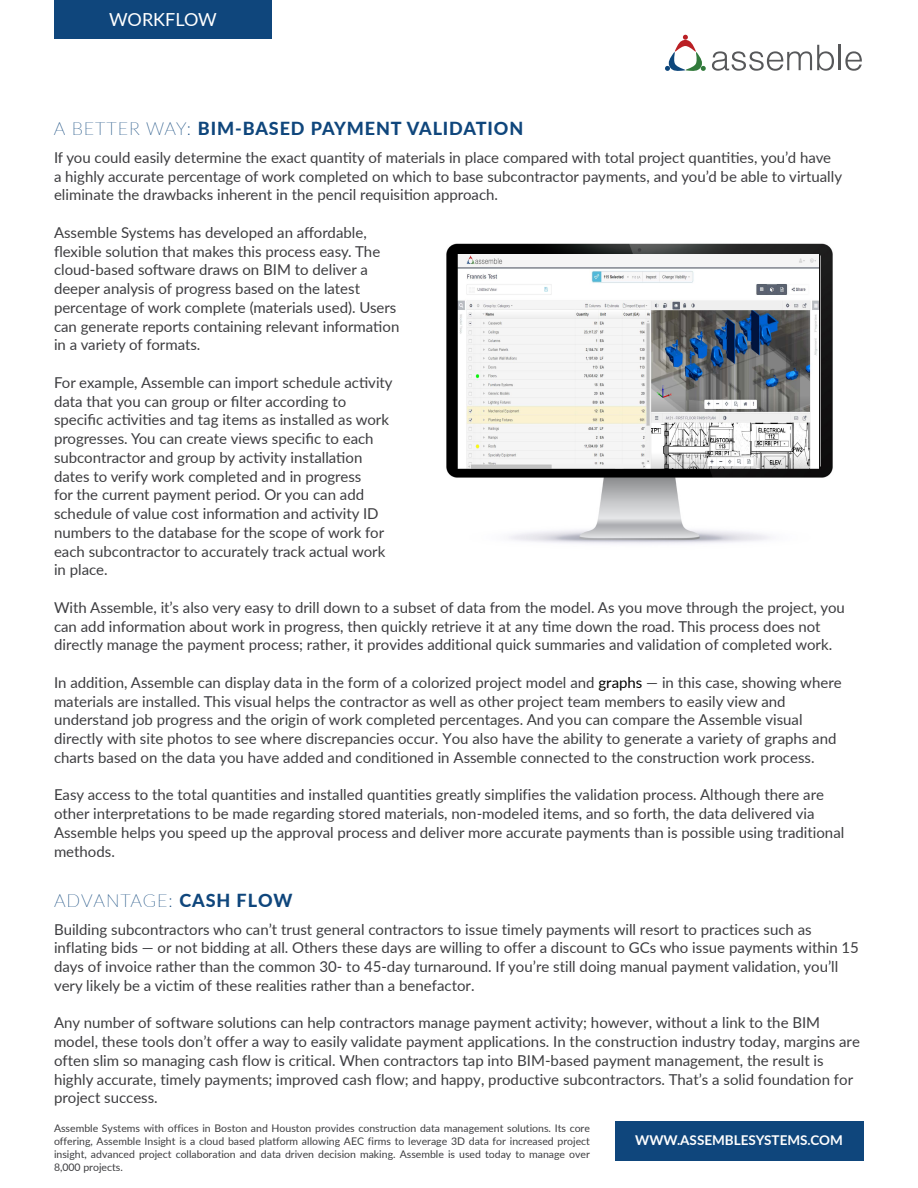
<style>
.page{position:relative;width:918px;height:1188px;background:#fff}
.page>*{position:absolute;margin:0;border:0;box-sizing:border-box;transform-origin:0 0}
.t1{font:800 18px "Lato";letter-spacing:.05em;color:#0f467c}
.t2{font:100 18px "Lato";letter-spacing:.05em;color:#0f467c}
.t3{font:18px "Lato";color:#fff}
.t4{font:15px/18.8px "Lato";color:#3d3d40}
.t5{font:700 13.5px "Lato";color:#fff}
.t6{font:10.5px/13.2px "Lato";color:#3d3d40;text-align:justify}
.s1{font-weight:100}
.s2{color:#000}
.s3{font-weight:800}
</style>
<div class="page">
<svg style="left:712px;top:45px;width:122px;height:26px"></svg>
<hr style="left:839px;top:45px;width:2px;height:25px;background:#57585a">
<svg style="left:845px;top:51px;width:17px;height:20px"></svg>
<svg style="left:665px;top:35px;width:41px;height:36px"></svg>
<div style="left:616px;top:1122px;width:248px;height:39px;background:#0f467c"></div>
<div style="left:54px;top:0;width:218px;height:39px;background:#0f467c"></div>
<img style="left:446px;top:243px;width:387px;height:301px">
<img style="left:457px;top:254px;width:362px;height:214px">
<p class="t3" style="left:109px;top:6px;width:109px">WORKFLOW</p>
<p class="t1" style="left:54px;top:115px;width:471px"><span class="s1">A BETTER WAY:</span> BIM-BASED PAYMENT VALIDATION</p>
<p class="t4" style="left:54px;top:147px;width:790px">If you could easily determine the exact quantity of materials in place compared with total project quantities, you’d have a highly accurate percentage of work completed on which to base subcontractor payments, and you’d be able to virtually eliminate the drawbacks inherent in the pencil requisition approach.</p>
<p class="t4" style="left:54px;top:222px;width:347px">Assemble Systems has developed an affordable, flexible solution that makes this process easy. The cloud-based software draws on BIM to deliver a deeper analysis of progress based on the latest percentage of work complete (materials used). Users can generate reports containing relevant information in a variety of formats.</p>
<p class="t4" style="left:54px;top:372px;width:340px">For example, Assemble can import schedule activity data that you can group or filter according to specific activities and tag items as installed as work progresses. You can create views specific to each subcontractor and group by activity installation dates to verify work completed and in progress<br>for the current payment period. Or you can add schedule of value cost information and activity ID numbers to the database for the scope of work for each subcontractor to accurately track actual work in place.</p>
<p class="t4" style="left:54px;top:597px;width:792px">With Assemble, it’s also very easy to drill down to a subset of data from the model. As you move through the project, you can add information about work in progress, then quickly retrieve it at any time down the road. This process does not directly manage the payment process; rather, it provides additional quick summaries and validation of completed work.</p>
<p class="t4" style="left:54px;top:672px;width:789px">In addition, Assemble can display data in the form of a colorized project model and <span class="s2">graphs</span> — in this case, showing where materials are installed. This visual helps the contractor as well as other project team members to easily view and understand job progress and the origin of work completed percentages. And you can compare the Assemble visual directly with site photos to see where discrepancies occur. You also have the ability to generate a variety of graphs and charts based on the data you have added and conditioned in Assemble connected to the construction work process.</p>
<p class="t4" style="left:54px;top:785px;width:792px">Easy access to the total quantities and installed quantities greatly simplifies the validation process. Although there are other interpretations to be made regarding stored materials, non-modeled items, and so forth, the data delivered via Assemble helps you speed up the approval process and deliver more accurate payments than is possible using traditional methods.</p>
<p class="t2" style="left:54px;top:888px;width:240px">ADVANTAGE: <span class="s3">CASH FLOW</span></p>
<p class="t4" style="left:54px;top:919px;width:806px">Building subcontractors who can’t trust general contractors to issue timely payments will resort to practices such as inflating bids — or not bidding at all. Others these days are willing to offer a discount to GCs who issue payments within 15 days of invoice rather than the common 30- to 45-day turnaround. If you’re still doing manual payment validation, you’ll very likely be a victim of these realities rather than a benefactor.</p>
<p class="t4" style="left:54px;top:1013px;width:807px">Any number of software solutions can help contractors manage payment activity; however, without a link to the BIM model, these tools don’t offer a way to easily validate payment applications. In the construction industry today, margins are often slim so managing cash flow is critical. When contractors tap into BIM-based payment management, the result is highly accurate, timely payments; improved cash flow; and happy, productive subcontractors. That’s a solid foundation for project success.</p>
<p class="t6" style="left:54px;top:1121px;width:538px">Assemble Systems with offices in Boston and Houston provides construction data management solutions. Its core offering, Assemble Insight is a cloud based platform allowing AEC firms to leverage 3D data for increased project insight, advanced project collaboration and data driven decision making. Assemble is used today to manage over 8,000 projects.</p>
<p class="t5" style="left:635px;top:1130px;width:209px">WWW.ASSEMBLESYSTEMS.COM</p>
</div>
